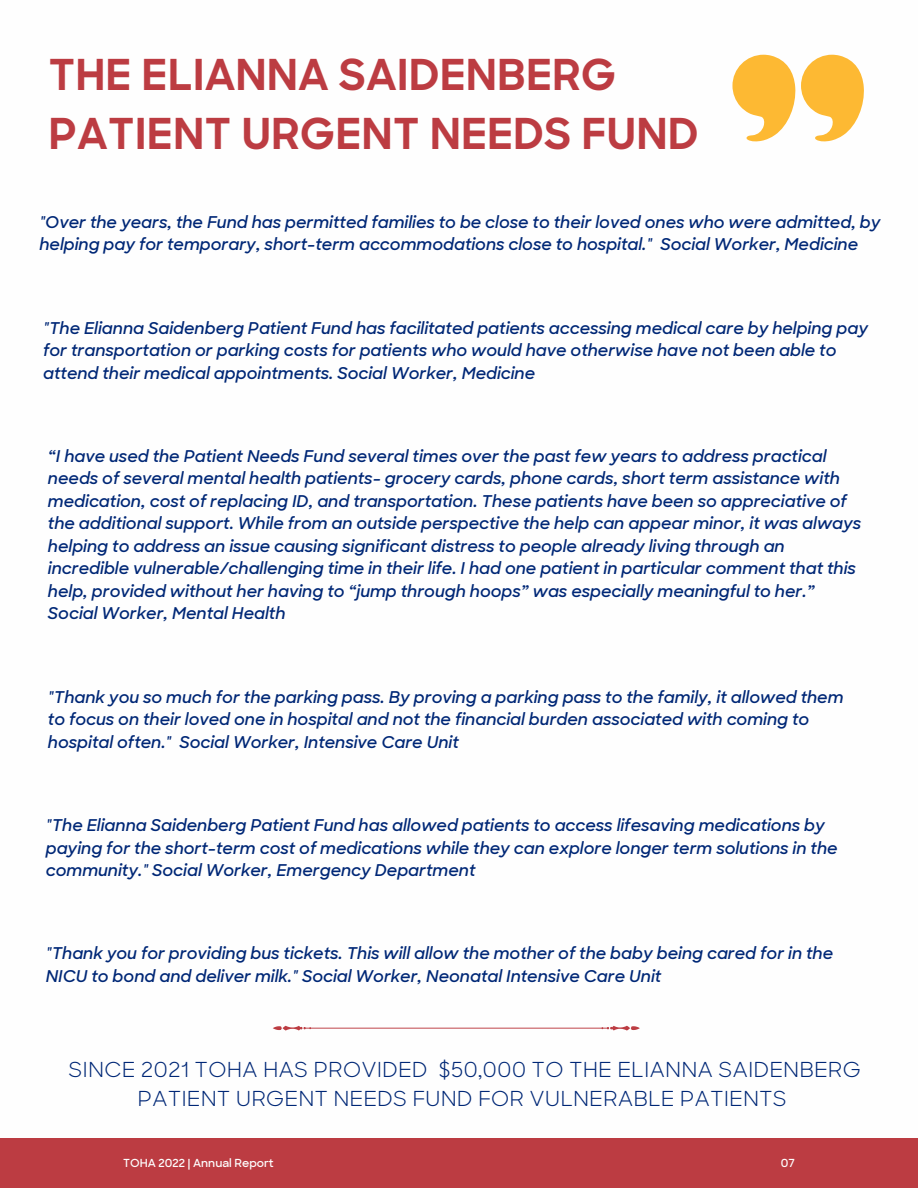
<style>
.page{position:relative;width:918px;height:1188px;background:#fff}
.page>*{position:absolute;margin:0;border:0;box-sizing:border-box;transform-origin:0 0}
.t1{font:700 42.6px "Sharp Sans";color:#bc3c42}
.t2{font:21px/29.2px "Sharp Sans";color:#002776;text-align:center}
.t3{font:italic 600 16.5px/22.5px "Sharp Sans";color:#002776}
.t4{font:600 11.25px "Sharp Sans";color:#fefefe}
</style>
<div class="page">
<div style="left:0;top:1139px;width:918px;height:49px;background:#bc3c42"></div>
<svg style="left:732px;top:55px;width:132px;height:87px"></svg>
<svg style="left:273px;top:1026px;width:366px;height:5px"></svg>
<p class="t1" style="left:48px;top:58px;width:569px">THE ELIANNA SAIDENBERG</p>
<p class="t1" style="left:48px;top:117px;width:652px">PATIENT URGENT NEEDS FUND</p>
<p class="t3" style="left:39px;top:211px;width:843px">"Over the years, the Fund has permitted families to be close to their loved ones who were admitted, by helping pay for temporary, short-term accommodations close to hospital." Social Worker, Medicine</p>
<p class="t3" style="left:43px;top:317px;width:826px">"The Elianna Saidenberg Patient Fund has facilitated patients accessing medical care by helping pay for transportation or parking costs for patients who would have otherwise have not been able to attend their medical appointments. Social Worker, Medicine</p>
<p class="t3" style="left:48px;top:445px;width:815px">“I have used the Patient Needs Fund several times over the past few years to address practical needs of several mental health patients- grocery cards, phone cards, short term assistance with medication, cost of replacing ID, and transportation. These patients have been so appreciative of the additional support. While from an outside perspective the help can appear minor, it was always helping to address an issue causing significant distress to people already living through an incredible vulnerable/challenging time in their life. I had one patient in particular comment that this help, provided without her having to “jump through hoops” was especially meaningful to her.” Social Worker, Mental Health</p>
<p class="t3" style="left:48px;top:686px;width:797px">"Thank you so much for the parking pass. By proving a parking pass to the family, it allowed them to focus on their loved one in hospital and not the financial burden associated with coming to hospital often." Social Worker, Intensive Care Unit</p>
<p class="t3" style="left:46px;top:814px;width:793px">"The Elianna Saidenberg Patient Fund has allowed patients to access lifesaving medications by paying for the short-term cost of medications while they can explore longer term solutions in the community." Social Worker, Emergency Department</p>
<p class="t3" style="left:46px;top:942px;width:789px">"Thank you for providing bus tickets. This will allow the mother of the baby being cared for in the<br>NICU to bond and deliver milk." Social Worker, Neonatal Intensive Care Unit</p>
<p class="t2" style="left:69px;top:1055px;width:794px">SINCE 2021 TOHA HAS PROVIDED $50,000 TO THE ELIANNA SAIDENBERG<br>PATIENT URGENT NEEDS FUND FOR VULNERABLE PATIENTS</p>
<p class="t4" style="left:123px;top:1156px;width:152px">TOHA 2022 | Annual Report</p>
<p class="t4" style="left:781px;top:1156px;width:16px">07</p>
</div>
